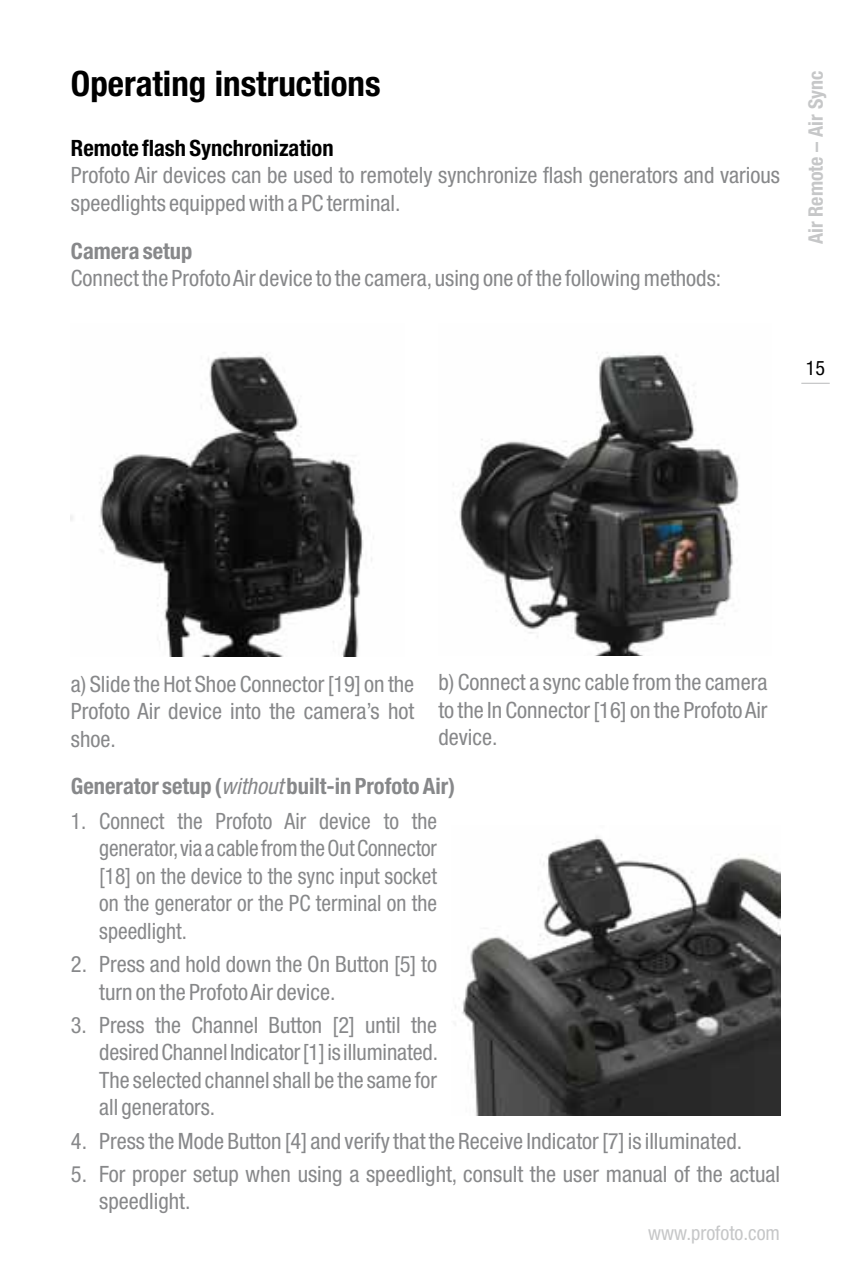
<style>
.page{position:relative;width:851px;height:1276px;background:#fff}
.page>*{position:absolute;margin:0;border:0;box-sizing:border-box;transform-origin:0 0}
.t1{font:700 condensed 35px "Helvetica Neue LT Std";color:#000}
.t2{font:condensed 22.5px/27.5px "Helvetica Neue LT Std";color:#87888a}
.t3{font:condensed 22.5px/27.5px "Helvetica Neue LT Std";color:#87888a;text-align:justify;scale:.96 1}
.t4{font:700 condensed 22.5px "Helvetica Neue LT Std";color:#87888a}
.t5{font:700 condensed 22.5px "Helvetica Neue LT Std";color:#000}
.t6{font:700 condensed 20px "Helvetica Neue LT Std";color:#c6c7c8}
.t7{font:condensed 20px "Helvetica Neue LT Std";color:#c6c7c8}
.t8{font:condensed 20px "Helvetica Neue LT Std";color:#000}
.s1{font-weight:400;font-style:italic}
</style>
<div class="page">
<svg style="left:801px;top:383px;width:28px;height:1px"></svg>
<img style="left:455px;top:836px;width:325px;height:279px">
<img style="left:71px;top:352px;width:301px;height:305px">
<img style="left:459px;top:352px;width:280px;height:304px">
<h1 class="t1" style="left:71px;top:62px;width:311px">Operating instructions</h1>
<p class="t5" style="left:71px;top:134px;width:264px">Remote flash Synchronization</p>
<p class="t2" style="left:71px;top:161px;width:710px">Profoto Air devices can be used to remotely synchronize flash generators and various speedlights equipped with a PC terminal.</p>
<p class="t4" style="left:71px;top:237px;width:123px">Camera setup</p>
<p class="t2" style="left:71px;top:264px;width:651px">Connect the Profoto Air device to the camera, using one of the following methods:</p>
<p class="t6" style="left:803px;top:244px;width:175px;rotate:-90deg">Air Remote – Air Sync</p>
<p class="t8" style="left:805px;top:356px;width:21px">15</p>
<p class="t2" style="left:71px;top:669px;width:345px;text-align:justify">a) Slide the Hot Shoe Connector [19] on the Profoto Air device into the camera’s hot shoe.</p>
<p class="t2" style="left:438px;top:668px;width:330px;text-align:justify">b) Connect a sync cable from the camera to the In Connector [16] on the Profoto Air device.</p>
<p class="t4" style="left:71px;top:772px;width:385px">Generator setup (<span class="s1">without</span> built-in Profoto Air)</p>
<p class="t3" style="left:99px;top:807px;width:353px;text-indent:-28px">1. Connect the Profoto Air device to the generator, via a cable from the Out Connector [18] on the device to the sync input socket on the generator or the PC terminal on the speedlight.</p>
<p class="t2" style="left:99px;top:950px;width:339px;text-indent:-28px">2. Press and hold down the On Button [5] to turn on the Profoto Air device.</p>
<p class="t2" style="left:99px;top:1011px;width:340px;text-align:justify;text-indent:-28px">3. Press the Channel Button [2] until the desired Channel Indicator [1] is illuminated.<br>The selected channel shall be the same for all generators.</p>
<p class="t2" style="left:71px;top:1126px;width:672px">4. Press the Mode Button [4] and verify that the Receive Indicator [7] is illuminated.</p>
<p class="t2" style="left:99px;top:1159px;width:682px;text-indent:-28px">5. For proper setup when using a speedlight, consult the user manual of the actual speedlight.</p>
<p class="t7" style="left:648px;top:1221px;width:133px">www.profoto.com</p>
</div>
